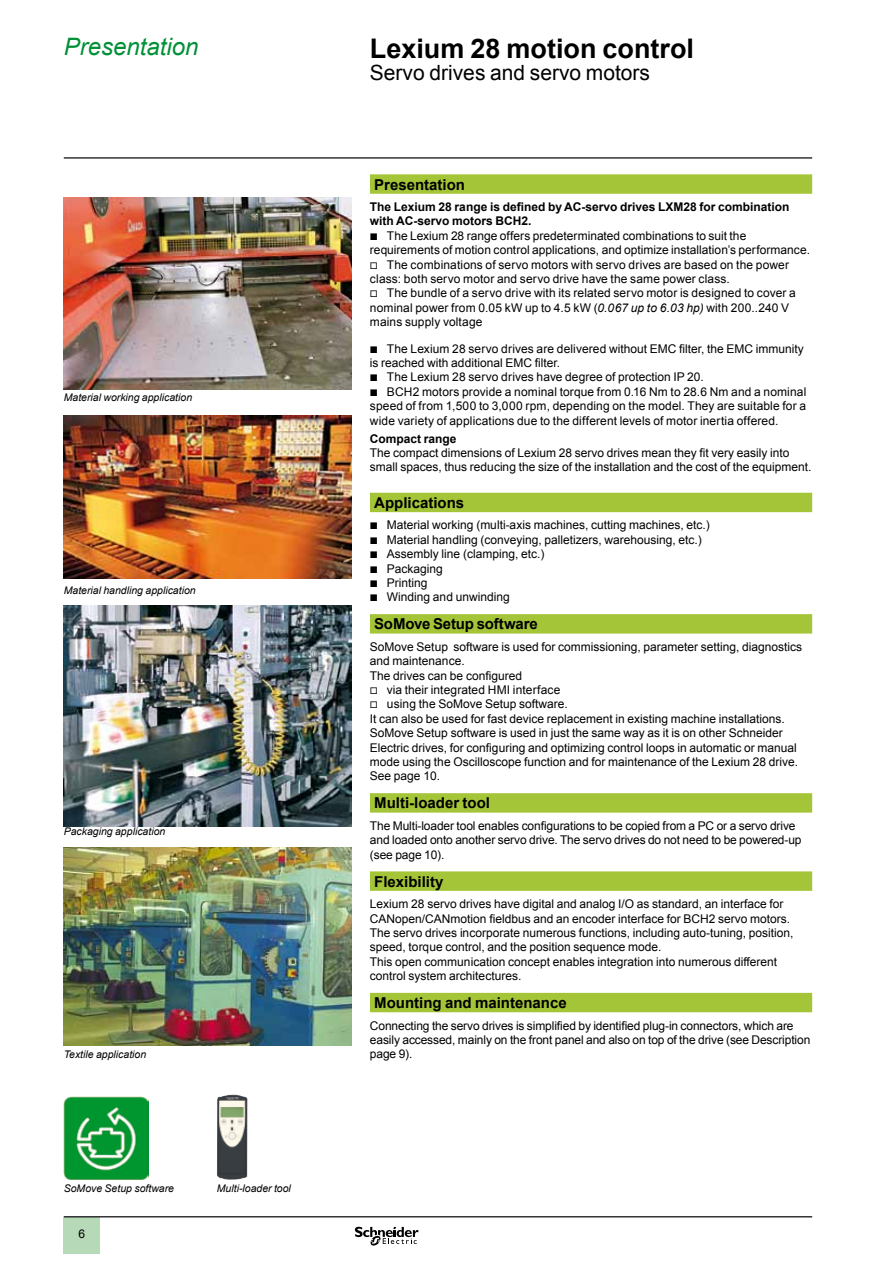
<style>
.page{position:relative;width:893px;height:1263px;background:#fff}
.page>*{position:absolute;margin:0;border:0;box-sizing:border-box;transform-origin:0 0}
.t1{font:700 27px "Arial";color:#000}
.t2{font:italic 24px "Arial";color:#009037}
.t3{font:21px "Arial";color:#000}
.t4{font:700 15px "Arial";color:#000}
.t5{font:12px/14.4px "Arial";color:#000}
.t6{font:700 12px "Arial";color:#000}
.t7{font:italic 10.5px "Arial";color:#000}
.s1{font-weight:700}
.s2{font-family:"Graph Schneider"}
.s3{font-style:italic}
</style>
<div class="page">
<hr style="left:64px;top:157px;width:748px;height:2px;background:#000">
<div style="left:64px;top:1217px;width:36px;height:37px;background:#b6d9b7"></div>
<hr style="left:64px;top:1216px;width:748px;height:1px;background:#000">
<svg style="left:355px;top:1226px;width:64px;height:20px"></svg>
<svg style="left:370px;top:174px;width:442px;height:838px"></svg>
<svg style="left:370px;top:493px;width:442px;height:398px"></svg>
<img style="left:64px;top:197px;width:287px;height:192px">
<img style="left:64px;top:847px;width:287px;height:199px">
<img style="left:217px;top:1094px;width:31px;height:85px">
<img style="left:64px;top:415px;width:287px;height:163px">
<img style="left:64px;top:605px;width:287px;height:221px">
<img style="left:64px;top:1096px;width:85px;height:83px">
<h2 class="t2" style="left:64px;top:31px;width:136px">Presentation</h2>
<h1 class="t1" style="left:370px;top:30px;width:326px">Lexium 28 motion control</h1>
<h3 class="t3" style="left:370px;top:59px;width:282px">Servo drives and servo motors</h3>
<p class="t7" style="left:64px;top:391px;width:130px">Material working application</p>
<p class="t7" style="left:64px;top:583px;width:133px">Material handling application</p>
<p class="t7" style="left:64px;top:825px;width:103px">Packaging application</p>
<p class="t7" style="left:64px;top:1047px;width:84px">Textile application</p>
<p class="t7" style="left:64px;top:1181px;width:112px">SoMove Setup software</p>
<p class="t7" style="left:217px;top:1181px;width:76px">Multi-loader tool</p>
<p class="t5" style="left:79px;top:1227px;width:8px">6</p>
<p class="t4" style="left:374px;top:174px;width:92px">Presentation</p>
<p class="t5" style="left:370px;top:200px;width:442px"><span class="s1">The Lexium 28 range is defined by AC-servo drives LXM28 for combination with AC-servo motors BCH2.<br></span><span class="s2">b</span> The Lexium 28 range offers predeterminated combinations to suit the requirements of motion control applications, and optimize installation’s performance. <span class="s2">v</span> The combinations of servo motors with servo drives are based on the power class: both servo motor and servo drive have the same power class.<br><span class="s2">v</span> The bundle of a servo drive with its related servo motor is designed to cover a nominal power from 0.05 kW up to 4.5 kW (<span class="s3">0.067 up to 6.03 hp)</span> with 200..240 V mains supply voltage</p>
<p class="t5" style="left:370px;top:341px;width:438px"><span class="s2">b</span> The Lexium 28 servo drives are delivered without EMC filter, the EMC immunity is reached with additional EMC filter.<br><span class="s2">b</span> The Lexium 28 servo drives have degree of protection IP 20.<br><span class="s2">b</span> BCH2 motors provide a nominal torque from 0.16 Nm to 28.6 Nm and a nominal speed of from 1,500 to 3,000 rpm, depending on the model. They are suitable for a wide variety of applications due to the different levels of motor inertia offered.</p>
<p class="t6" style="left:370px;top:430px;width:88px">Compact range</p>
<p class="t5" style="left:370px;top:446px;width:443px">The compact dimensions of Lexium 28 servo drives mean they fit very easily into small spaces, thus reducing the size of the installation and the cost of the equipment.</p>
<p class="t4" style="left:374px;top:493px;width:92px">Applications</p>
<p class="t5" style="left:370px;top:518px;width:341px"><span class="s2">b</span> Material working (multi-axis machines, cutting machines, etc.) <span class="s2">b</span> Material handling (conveying, palletizers, warehousing, etc.) <span class="s2">b</span> Assembly line (clamping, etc.)<br><span class="s2">b</span> Packaging<br><span class="s2">b</span> Printing<br><span class="s2">b</span> Winding and unwinding</p>
<p class="t4" style="left:374px;top:614px;width:165px">SoMove Setup software</p>
<p class="t5" style="left:370px;top:639px;width:434px">SoMove Setup software is used for commissioning, parameter setting, diagnostics and maintenance.<br>The drives can be configured<br><span class="s2">v</span> via their integrated HMI interface<br><span class="s2">v</span> using the SoMove Setup software.<br>It can also be used for fast device replacement in existing machine installations.<br>SoMove Setup software is used in just the same way as it is on other Schneider Electric drives, for configuring and optimizing control loops in automatic or manual mode using the Oscilloscope function and for maintenance of the Lexium 28 drive.<br>See page 10.</p>
<p class="t4" style="left:374px;top:793px;width:117px">Multi-loader tool</p>
<p class="t5" style="left:370px;top:818px;width:433px">The Multi-loader tool enables configurations to be copied from a PC or a servo drive and loaded onto another servo drive. The servo drives do not need to be powered-up (see page 10).</p>
<p class="t4" style="left:374px;top:871px;width:71px">Flexibility</p>
<p class="t5" style="left:370px;top:897px;width:425px">Lexium 28 servo drives have digital and analog I/O as standard, an interface for CANopen/CANmotion fieldbus and an encoder interface for BCH2 servo motors.<br>The servo drives incorporate numerous functions, including auto-tuning, position, speed, torque control, and the position sequence mode.<br>This open communication concept enables integration into numerous different control system architectures.</p>
<p class="t4" style="left:374px;top:993px;width:194px">Mounting and maintenance</p>
<p class="t5" style="left:370px;top:1018px;width:442px">Connecting the servo drives is simplified by identified plug-in connectors, which are easily accessed, mainly on the front panel and also on top of the drive (see Description page 9).</p>
</div>
